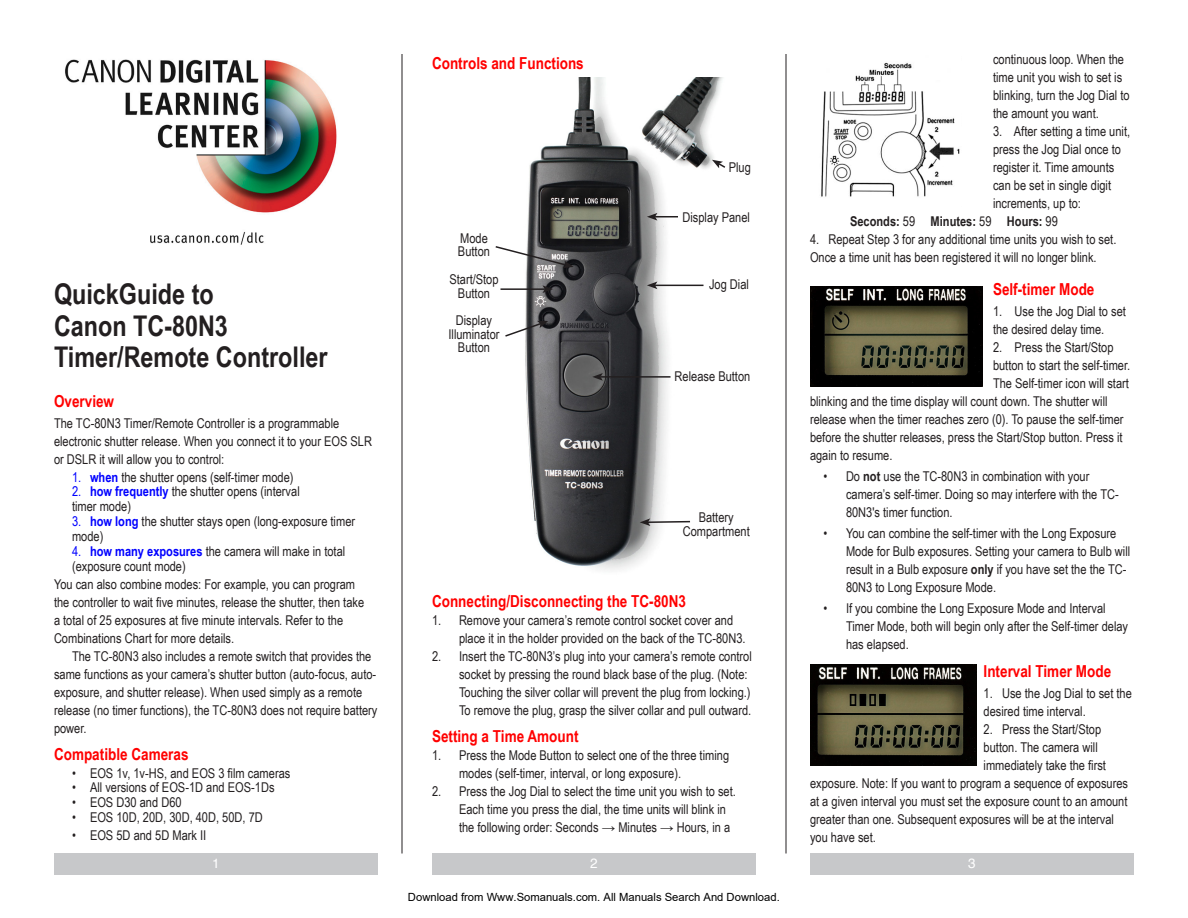
<style>
.page{position:relative;width:1188px;height:918px;background:#fff}
.page>*{position:absolute;margin:0;border:0;box-sizing:border-box;transform-origin:0 0}
.List_Paragraph{font:700 28.5px "Arial Narrow";color:#231f20}
.List_Paragraph-2{font:700 16.5px "Arial Narrow";color:#f00}
.List_Paragraph-3{font:13.5px/18px "Arial Narrow";color:#231f20}
.List_Paragraph-4{font:700 13.5px "Arial Narrow";color:#231f20}
.t1{font:13.5px "Helvetica";color:#fff}
.t2{font:11.25px "Arial";color:#000}
.s1{color:#00f}
.s2{font-weight:700;color:#00f}
.s3{font-weight:400}
.s4{font-weight:700}
.s5{font-family:"Arial";font-weight:700}
</style>
<div class="page">
<img style="left:65px;top:59px;width:272px;height:186px">
<hr style="left:786px;top:54px;width:1px;height:800px;background:#231f20">
<hr style="left:402px;top:54px;width:1px;height:800px;background:#231f20">
<div style="left:54px;top:854px;width:324px;height:21px;background:#c7c8ca"></div>
<div style="left:432px;top:854px;width:324px;height:21px;background:#c7c8ca"></div>
<div style="left:810px;top:854px;width:324px;height:21px;background:#c7c8ca"></div>
<img style="left:525px;top:77px;width:198px;height:493px">
<svg style="left:505px;top:321px;width:43px;height:17px"></svg>
<hr style="left:501px;top:288px;width:44px;height:2px;background:#231f20">
<svg style="left:542px;top:285px;width:11px;height:8px"></svg>
<svg style="left:495px;top:245px;width:79px;height:23px"></svg>
<svg style="left:712px;top:160px;width:14px;height:9px"></svg>
<svg style="left:647px;top:213px;width:31px;height:8px"></svg>
<hr style="left:655px;top:285px;width:49px;height:1px;background:#231f20">
<svg style="left:647px;top:282px;width:10px;height:7px"></svg>
<hr style="left:601px;top:376px;width:69px;height:2px;background:#231f20">
<svg style="left:592px;top:373px;width:11px;height:8px"></svg>
<svg style="left:640px;top:518px;width:52px;height:8px"></svg>
<img style="left:821px;top:62px;width:139px;height:135px">
<img style="left:810px;top:286px;width:172px;height:101px">
<img style="left:810px;top:664px;width:166px;height:101px">
<p class="List_Paragraph" style="left:54px;top:273px;width:161px">QuickGuide to</p>
<p class="List_Paragraph" style="left:54px;top:304px;width:175px">Canon TC-80N3</p>
<p class="List_Paragraph" style="left:54px;top:335px;width:275px">Timer/Remote Controller</p>
<p class="List_Paragraph-2" style="left:54px;top:388px;width:62px">Overview</p>
<p class="List_Paragraph-3" style="left:54px;top:413px;width:320px">The TC-80N3 Timer/Remote Controller is a programmable electronic shutter release. When you connect it to your EOS SLR or DSLR it will allow you to control:</p>
<p class="List_Paragraph-3" style="left:72px;top:467px;width:223px"><span class="s1">1.</span> <span class="s2">when</span> the shutter opens (self-timer mode)</p>
<p class="List_Paragraph-3" style="left:72px;top:484px;width:229px;line-height:14.9px"><span class="s1">2.</span> <span class="s2">how frequently</span> the shutter opens (interval timer mode)</p>
<p class="List_Paragraph-3" style="left:72px;top:513px;width:285px;line-height:14.9px"><span class="s1">3.</span> <span class="s2">how long</span> the shutter stays open (long-exposure timer mode)</p>
<p class="List_Paragraph-3" style="left:72px;top:543px;width:275px;line-height:14.9px"><span class="s1">4.</span> <span class="s2">how many exposures</span> the camera will make in total (exposure count mode)</p>
<p class="List_Paragraph-3" style="left:54px;top:574px;width:312px">You can also combine modes: For example, you can program the controller to wait five minutes, release the shutter, then take a total of 25 exposures at five minute intervals. Refer to the Combinations Chart for more details.</p>
<p class="List_Paragraph-3" style="left:54px;top:646px;width:325px;text-indent:18px">The TC-80N3 also includes a remote switch that provides the same functions as your camera’s shutter button (auto-focus, auto&shy;exposure, and shutter release). When used simply as a remote release (no timer functions), the TC-80N3 does not require battery power.</p>
<p class="List_Paragraph-2" style="left:54px;top:741px;width:136px">Compatible Cameras</p>
<p class="List_Paragraph-3" style="left:72px;top:763px;width:220px">• EOS 1v, 1v-HS, and EOS 3 film cameras</p>
<p class="List_Paragraph-3" style="left:72px;top:778px;width:204px">• All versions of EOS-1D and EOS-1Ds</p>
<p class="List_Paragraph-3" style="left:72px;top:793px;width:111px">• EOS D30 and D60</p>
<p class="List_Paragraph-3" style="left:72px;top:808px;width:192px">• EOS 10D, 20D, 30D, 40D, 50D, 7D</p>
<p class="List_Paragraph-3" style="left:72px;top:826px;width:136px">• EOS 5D and 5D Mark II</p>
<p class="List_Paragraph-2" style="left:432px;top:51px;width:153px">Controls and Functions</p>
<p class="List_Paragraph-3" style="left:993px;top:50px;width:138px">continuous loop. When the time unit you wish to set is blinking, turn the Jog Dial to the amount you want.</p>
<p class="List_Paragraph-3" style="left:993px;top:122px;width:139px">3. After setting a time unit, press the Jog Dial once to register it. Time amounts can be set in single digit increments, up to:</p>
<p class="List_Paragraph-4" style="left:850px;top:211px;width:209px">Seconds: <span class="s3">59</span> Minutes: <span class="s3">59</span> Hours: <span class="s3">99</span></p>
<p class="List_Paragraph-3" style="left:810px;top:230px;width:308px">4. Repeat Step 3 for any additional time units you wish to set.<br>Once a time unit has been registered it will no longer blink.</p>
<p class="List_Paragraph-2" style="left:993px;top:277px;width:103px">Self-timer Mode</p>
<p class="List_Paragraph-3" style="left:993px;top:302px;width:134px">1. Use the Jog Dial to set the desired delay time.</p>
<p class="List_Paragraph-3" style="left:993px;top:338px;width:122px">2. Press the Start/Stop</p>
<p class="List_Paragraph-3" style="left:993px;top:356px;width:139px">button to start the self-timer.</p>
<p class="List_Paragraph-3" style="left:993px;top:374px;width:137px">The Self-timer icon will start</p>
<p class="List_Paragraph-3" style="left:810px;top:392px;width:299px">blinking and the time display will count down. The shutter will</p>
<p class="List_Paragraph-3" style="left:810px;top:410px;width:315px">release when the timer reaches zero (0). To pause the self-timer</p>
<p class="List_Paragraph-3" style="left:810px;top:428px;width:314px">before the shutter releases, press the Start/Stop button. Press it</p>
<p class="List_Paragraph-3" style="left:810px;top:446px;width:84px">again to resume.</p>
<p class="List_Paragraph-3" style="left:846px;top:467px;width:274px;text-indent:-22px">• Do <span class="s4">not</span> use the TC-80N3 in combination with your camera’s self-timer. Doing so may interfere with the TC-<br>80N3's timer function.</p>
<p class="List_Paragraph-3" style="left:846px;top:524px;width:286px;text-indent:-22px">• You can combine the self-timer with the Long Exposure Mode for Bulb exposures. Setting your camera to Bulb will result in a Bulb exposure <span class="s4">only</span> if you have set the the TC-80N3 to Long Exposure Mode.</p>
<p class="List_Paragraph-3" style="left:846px;top:599px;width:284px;text-indent:-22px">• If you combine the Long Exposure Mode and Interval<br>Timer Mode, both will begin only after the Self-timer delay has elapsed.</p>
<p class="List_Paragraph-2" style="left:984px;top:659px;width:129px">Interval Timer Mode</p>
<p class="List_Paragraph-3" style="left:984px;top:684px;width:150px">1. Use the Jog Dial to set the desired time interval.</p>
<p class="List_Paragraph-3" style="left:984px;top:720px;width:119px">2. Press the Start/Stop</p>
<p class="List_Paragraph-3" style="left:984px;top:738px;width:116px">button. The camera will</p>
<p class="List_Paragraph-3" style="left:984px;top:756px;width:124px">immediately take the first</p>
<p class="List_Paragraph-3" style="left:810px;top:774px;width:320px">exposure. Note: If you want to program a sequence of exposures</p>
<p class="List_Paragraph-3" style="left:810px;top:792px;width:319px">at a given interval you must set the exposure count to an amount</p>
<p class="List_Paragraph-3" style="left:810px;top:810px;width:306px">greater than one. Subsequent exposures will be at the interval</p>
<p class="List_Paragraph-3" style="left:810px;top:828px;width:67px">you have set.</p>
<p class="List_Paragraph-3" style="left:729px;top:158px;width:24px">Plug</p>
<p class="List_Paragraph-3" style="left:682px;top:207px;width:69px">Display Panel</p>
<p class="List_Paragraph-3" style="left:458px;top:231px;width:34px;line-height:13.5px">Mode<br>Button</p>
<p class="List_Paragraph-3" style="left:449px;top:272px;width:51px;line-height:13.5px;text-align:center">Start/Stop<br>Button</p>
<p class="List_Paragraph-3" style="left:709px;top:275px;width:41px">Jog Dial</p>
<p class="List_Paragraph-3" style="left:448px;top:313px;width:53px;line-height:13.5px;text-align:center">Display<br>Illuminator<br>Button</p>
<p class="List_Paragraph-3" style="left:675px;top:367px;width:77px">Release Button</p>
<p class="List_Paragraph-3" style="left:683px;top:510px;width:69px;line-height:13.5px;text-align:center">Battery<br>Compartment</p>
<p class="List_Paragraph-2" style="left:432px;top:589px;width:256px">Connecting/Disconnecting the TC-80N3</p>
<p class="List_Paragraph-3" style="left:459px;top:611px;width:288px;text-indent:-27px">1. Remove your camera’s remote control socket cover and place it in the holder provided on the back of the TC-80N3.</p>
<p class="List_Paragraph-3" style="left:459px;top:647px;width:294px;text-indent:-27px">2. Insert the TC-80N3’s plug into your camera’s remote control socket by pressing the round black base of the plug. (Note:<br>Touching the silver collar will prevent the plug from locking.)<br>To remove the plug, grasp the silver collar and pull outward.</p>
<p class="List_Paragraph-2" style="left:432px;top:724px;width:148px">Setting a Time Amount</p>
<p class="List_Paragraph-3" style="left:459px;top:746px;width:272px;text-indent:-27px">1. Press the Mode Button to select one of the three timing modes (self-timer, interval, or long exposure).</p>
<p class="List_Paragraph-3" style="left:459px;top:782px;width:278px;text-indent:-27px">2. Press the Jog Dial to select the time unit you wish to set.<br>Each time you press the dial, the time units will blink in the following order: Seconds <span class="s5">→</span> Minutes <span class="s5">→</span> Hours, in a</p>
<p class="t1" style="left:212px;top:853px;width:9px">1</p>
<p class="t1" style="left:590px;top:853px;width:9px">2</p>
<p class="t1" style="left:968px;top:853px;width:9px">3</p>
<p class="t2" style="left:408px;top:890px;width:373px">Download from Www.Somanuals.com. All Manuals Search And Download.</p>
</div>
